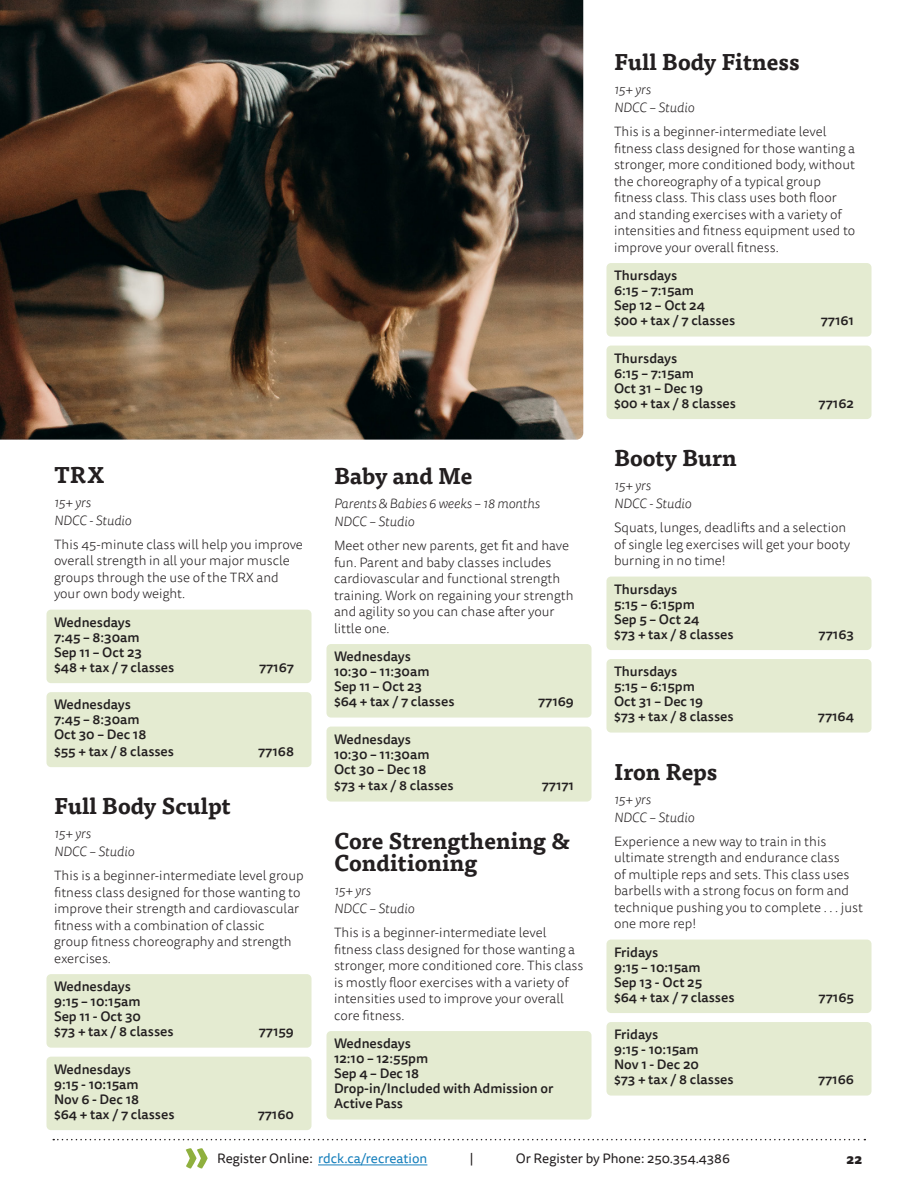
<style>
.page{position:relative;width:918px;height:1188px;background:#fff}
.page>*{position:absolute;margin:0;border:0;box-sizing:border-box;transform-origin:0 0}
.LG_Program_Title{font:700 22.5px/22.5px "Tisa Pro";color:#231f20}
.LG_Program_Description{font:300 13.5px/16.5px "Tisa Sans Pro";color:#231f20}
.Details_Adult{font:500 13.5px/15px "Tisa Sans Pro";color:#231f20}
.LG_age_location_instructor{font:italic 300 13.5px "Tisa Sans Pro";color:#231f20}
.t1{font:13.5px "Tisa Sans Pro";color:#167fbc}
.t2{font:13.5px "Tisa Sans Pro";color:#231f20}
.t3{font:800 13.5px "Tisa Sans Pro";color:#231f20}
.s1{color:#231f20}
</style>
<div class="page">
<svg style="left:53px;top:1139px;width:812px;height:1px"></svg>
<hr style="left:318px;top:1164px;width:109px;height:1px;background:#167fbc">
<svg style="left:186px;top:1148px;width:22px;height:21px"></svg>
<div style="left:46px;top:610px;width:266px;height:73px;background:#e4ebd1;border-radius:4px"></div>
<div style="left:46px;top:692px;width:266px;height:75px;background:#e4ebd1;border-radius:4px"></div>
<div style="left:46px;top:974px;width:266px;height:74px;background:#e4ebd1;border-radius:4px"></div>
<div style="left:46px;top:1057px;width:266px;height:73px;background:#e4ebd1;border-radius:4px"></div>
<div style="left:327px;top:644px;width:265px;height:74px;background:#e4ebd1;border-radius:4px"></div>
<div style="left:327px;top:727px;width:265px;height:75px;background:#e4ebd1;border-radius:4px"></div>
<div style="left:327px;top:1031px;width:265px;height:89px;background:#e4ebd1;border-radius:4px"></div>
<div style="left:606px;top:263px;width:266px;height:74px;background:#e4ebd1;border-radius:4px"></div>
<div style="left:606px;top:346px;width:266px;height:73px;background:#e4ebd1;border-radius:4px"></div>
<div style="left:606px;top:577px;width:266px;height:73px;background:#e4ebd1;border-radius:4px"></div>
<div style="left:606px;top:659px;width:266px;height:74px;background:#e4ebd1;border-radius:4px"></div>
<div style="left:606px;top:940px;width:266px;height:73px;background:#e4ebd1;border-radius:4px"></div>
<div style="left:606px;top:1022px;width:266px;height:74px;background:#e4ebd1;border-radius:4px"></div>
<img style="left:0;top:0;width:583px;height:440px">
<p class="LG_Program_Title" style="left:614px;top:50px;width:187px">Full Body Fitness</p>
<p class="LG_age_location_instructor" style="left:614px;top:81px;width:38px">15+ yrs</p>
<p class="LG_age_location_instructor" style="left:614px;top:99px;width:82px">NDCC – Studio</p>
<p class="LG_Program_Description" style="left:614px;top:124px;width:243px">This is a beginner-intermediate level fitness class designed for those wanting a stronger, more conditioned body, without the choreography of a typical group fitness class. This class uses both floor and standing exercises with a variety of intensities and fitness equipment used to improve your overall fitness.</p>
<p class="Details_Adult" style="left:614px;top:268px;width:123px">Thursdays<br>6:15 – 7:15am<br>Sep 12 – Oct 24<br>$00 + tax / 7 classes</p>
<p class="Details_Adult" style="left:821px;top:313px;width:35px">77161</p>
<p class="LG_Program_Title" style="left:54px;top:462px;width:52px">TRX</p>
<p class="LG_age_location_instructor" style="left:54px;top:494px;width:38px">15+ yrs</p>
<p class="LG_age_location_instructor" style="left:54px;top:512px;width:79px">NDCC - Studio</p>
<p class="LG_Program_Description" style="left:54px;top:537px;width:250px">This 45-minute class will help you improve overall strength in all your major muscle groups through the use of the TRX and your own body weight.</p>
<p class="Details_Adult" style="left:54px;top:615px;width:122px">Wednesdays<br>7:45 – 8:30am<br>Sep 11 – Oct 23<br>$48 + tax / 7 classes</p>
<p class="Details_Adult" style="left:259px;top:660px;width:36px">77167</p>
<p class="Details_Adult" style="left:54px;top:697px;width:94px">Wednesdays<br>7:45 – 8:30am<br>Oct 30 – Dec 18</p>
<p class="Details_Adult" style="left:54px;top:744px;width:122px">$55 + tax / 8 classes</p>
<p class="Details_Adult" style="left:258px;top:744px;width:37px">77168</p>
<p class="LG_Program_Title" style="left:54px;top:794px;width:178px">Full Body Sculpt</p>
<p class="LG_age_location_instructor" style="left:54px;top:825px;width:38px">15+ yrs</p>
<p class="LG_age_location_instructor" style="left:54px;top:843px;width:82px">NDCC – Studio</p>
<p class="LG_Program_Description" style="left:54px;top:868px;width:251px">This is a beginner-intermediate level group fitness class designed for those wanting to improve their strength and cardiovascular fitness with a combination of classic<br>group fitness choreography and strength exercises.</p>
<p class="Details_Adult" style="left:54px;top:979px;width:121px">Wednesdays<br>9:15 – 10:15am<br>Sep 11 - Oct 30<br>$73 + tax / 8 classes</p>
<p class="Details_Adult" style="left:259px;top:1024px;width:37px">77159</p>
<p class="Details_Adult" style="left:54px;top:1062px;width:122px">Wednesdays<br>9:15 - 10:15am<br>Nov 6 - Dec 18<br>$64 + tax / 7 classes</p>
<p class="Details_Adult" style="left:258px;top:1107px;width:38px">77160</p>
<p class="LG_Program_Title" style="left:334px;top:464px;width:140px">Baby and Me</p>
<p class="LG_age_location_instructor" style="left:334px;top:495px;width:207px">Parents &amp; Babies 6 weeks – 18 months</p>
<p class="LG_age_location_instructor" style="left:334px;top:513px;width:82px">NDCC – Studio</p>
<p class="LG_Program_Description" style="left:334px;top:538px;width:241px">Meet other new parents, get fit and have fun. Parent and baby classes includes cardiovascular and functional strength training. Work on regaining your strength and agility so you can chase after your little one.</p>
<p class="Details_Adult" style="left:334px;top:649px;width:122px">Wednesdays<br>10:30 – 11:30am<br>Sep 11 – Oct 23<br>$64 + tax / 7 classes</p>
<p class="Details_Adult" style="left:538px;top:694px;width:37px">77169</p>
<p class="Details_Adult" style="left:334px;top:732px;width:97px">Wednesdays<br>10:30 – 11:30am<br>Oct 30 – Dec 18</p>
<p class="Details_Adult" style="left:334px;top:778px;width:121px">$73 + tax / 8 classes</p>
<p class="Details_Adult" style="left:542px;top:778px;width:34px">77171</p>
<p class="LG_Program_Title" style="left:334px;top:828px;width:238px">Core Strengthening &amp;<br>Conditioning</p>
<p class="LG_age_location_instructor" style="left:334px;top:882px;width:38px">15+ yrs</p>
<p class="LG_age_location_instructor" style="left:334px;top:900px;width:82px">NDCC – Studio</p>
<p class="LG_Program_Description" style="left:334px;top:925px;width:251px">This is a beginner-intermediate level fitness class designed for those wanting a stronger, more conditioned core. This class is mostly floor exercises with a variety of intensities used to improve your overall core fitness.</p>
<p class="Details_Adult" style="left:334px;top:1036px;width:221px">Wednesdays<br>12:10 – 12:55pm<br>Sep 4 – Dec 18<br>Drop-in/Included with Admission or<br>Active Pass</p>
<p class="Details_Adult" style="left:614px;top:351px;width:123px">Thursdays<br>6:15 – 7:15am<br>Oct 31 – Dec 19<br>$00 + tax / 8 classes</p>
<p class="Details_Adult" style="left:819px;top:396px;width:37px">77162</p>
<p class="LG_Program_Title" style="left:614px;top:446px;width:124px">Booty Burn</p>
<p class="LG_age_location_instructor" style="left:614px;top:477px;width:38px">15+ yrs</p>
<p class="LG_age_location_instructor" style="left:614px;top:495px;width:79px">NDCC - Studio</p>
<p class="LG_Program_Description" style="left:614px;top:520px;width:238px">Squats, lunges, deadlifts and a selection of single leg exercises will get your booty burning in no time!</p>
<p class="Details_Adult" style="left:614px;top:582px;width:121px">Thursdays<br>5:15 – 6:15pm<br>Sep 5 – Oct 24<br>$73 + tax / 8 classes</p>
<p class="Details_Adult" style="left:819px;top:627px;width:37px">77163</p>
<p class="Details_Adult" style="left:614px;top:664px;width:121px">Thursdays<br>5:15 – 6:15pm<br>Oct 31 – Dec 19<br>$73 + tax / 8 classes</p>
<p class="Details_Adult" style="left:818px;top:709px;width:38px">77164</p>
<p class="LG_Program_Title" style="left:614px;top:759px;width:105px">Iron Reps</p>
<p class="LG_age_location_instructor" style="left:614px;top:791px;width:38px">15+ yrs</p>
<p class="LG_age_location_instructor" style="left:614px;top:809px;width:82px">NDCC – Studio</p>
<p class="LG_Program_Description" style="left:614px;top:833px;width:250px">Experience a new way to train in this ultimate strength and endurance class<br>of multiple reps and sets. This class uses barbells with a strong focus on form and technique pushing you to complete . . . just one more rep!</p>
<p class="Details_Adult" style="left:614px;top:945px;width:122px">Fridays<br>9:15 – 10:15am<br>Sep 13 - Oct 25<br>$64 + tax / 7 classes</p>
<p class="Details_Adult" style="left:819px;top:990px;width:37px">77165</p>
<p class="Details_Adult" style="left:614px;top:1027px;width:121px">Fridays<br>9:15 - 10:15am<br>Nov 1 - Dec 20<br>$73 + tax / 8 classes</p>
<p class="Details_Adult" style="left:818px;top:1072px;width:37px">77166</p>
<p class="t1" style="left:217px;top:1149px;width:212px"><span class="s1">Register Online:</span> rdck.ca/recreation</p>
<p class="t2" style="left:470px;top:1149px;width:5px">|</p>
<p class="t2" style="left:516px;top:1149px;width:216px">Or Register by Phone: 250.354.4386</p>
<p class="t3" style="left:847px;top:1149px;width:17px">22</p>
</div>
